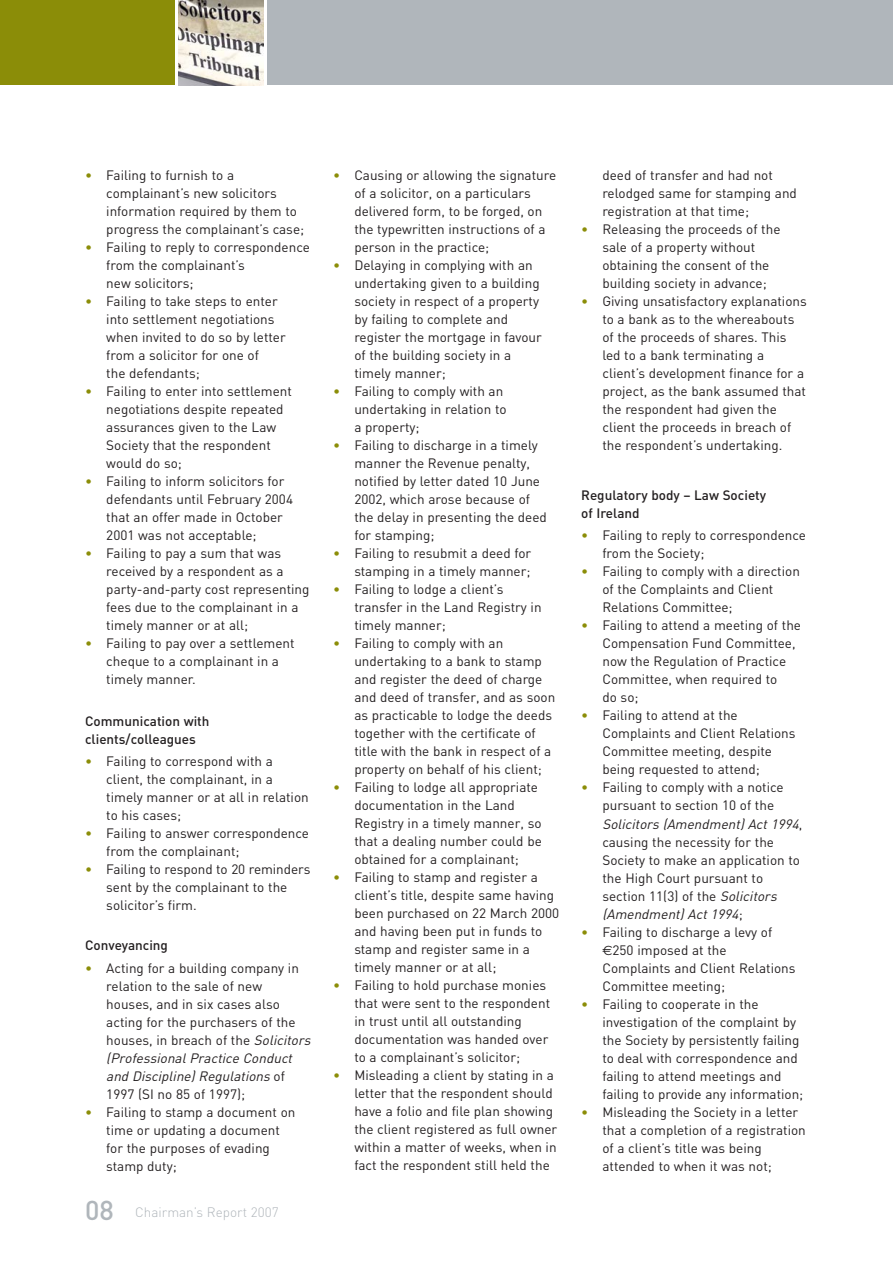
<style>
.page{position:relative;width:893px;height:1263px;background:#fff}
.page>*{position:absolute;margin:0;border:0;box-sizing:border-box;transform-origin:0 0}
.t1{font:13.5px/18px "DIN";color:#231f20}
.t2{font:500 13.5px/18px "DIN";color:#231f20}
.t3{font:300 13.5px "DIN";color:#b0b6bb}
.s1{color:#8b8d08}
.s2{font-style:italic}
.s3{font-weight:500;font-size:27px}
.s4{font-family:"Euro Sans"}
</style>
<div class="page">
<div style="left:0;top:0;width:174px;height:85px;background:#8b8d08"></div>
<img style="left:179px;top:0;width:85px;height:85px">
<div style="left:268px;top:0;width:625px;height:85px;background:#b0b6bb"></div>
<p class="t1" style="left:106px;top:168px;width:199px;text-indent:-21px"><span class="s1">•</span> Failing to furnish to a complainant’s new solicitors information required by them to progress the complainant’s case;</p>
<p class="t1" style="left:106px;top:240px;width:205px;text-indent:-21px"><span class="s1">•</span> Failing to reply to correspondence from the complainant’s<br>new solicitors;</p>
<p class="t1" style="left:106px;top:294px;width:181px;text-indent:-21px"><span class="s1">•</span> Failing to take steps to enter into settlement negotiations when invited to do so by letter from a solicitor for one of<br>the defendants;</p>
<p class="t1" style="left:106px;top:384px;width:187px;text-indent:-21px"><span class="s1">•</span> Failing to enter into settlement negotiations despite repeated assurances given to the Law<br>Society that the respondent would do so;</p>
<p class="t1" style="left:106px;top:474px;width:188px;text-indent:-21px"><span class="s1">•</span> Failing to inform solicitors for defendants until February 2004 that an offer made in October<br>2001 was not acceptable;</p>
<p class="t1" style="left:106px;top:546px;width:205px;text-indent:-21px"><span class="s1">•</span> Failing to pay a sum that was received by a respondent as a party-and-party cost representing fees due to the complainant in a timely manner or at all;</p>
<p class="t1" style="left:106px;top:636px;width:190px;text-indent:-21px"><span class="s1">•</span> Failing to pay over a settlement cheque to a complainant in a timely manner.</p>
<p class="t2" style="left:85px;top:713px;width:126px">Communication with clients/colleagues</p>
<p class="t1" style="left:106px;top:754px;width:204px;text-indent:-21px"><span class="s1">•</span> Failing to correspond with a client, the complainant, in a timely manner or at all in relation to his cases;</p>
<p class="t1" style="left:106px;top:826px;width:204px;text-indent:-21px"><span class="s1">•</span> Failing to answer correspondence from the complainant;</p>
<p class="t1" style="left:106px;top:862px;width:206px;text-indent:-21px"><span class="s1">•</span> Failing to respond to 20 reminders sent by the complainant to the solicitor’s firm.</p>
<p class="t2" style="left:85px;top:938px;width:84px">Conveyancing</p>
<p class="t1" style="left:106px;top:960px;width:208px;text-indent:-21px"><span class="s1">•</span> Acting for a building company in relation to the sale of new<br>houses, and in six cases also acting for the purchasers of the houses, in breach of the <span class="s2">Solicitors (Professional Practice Conduct and Discipline) Regulations</span> o f<br>1997 (SI no 85 of 1997);</p>
<p class="t1" style="left:106px;top:1104px;width:191px;text-indent:-21px"><span class="s1">•</span> Failing to stamp a document on time or updating a document for the purposes of evading stamp duty;</p>
<p class="t3" style="left:85px;top:1207px;width:195px"><span class="s3">08</span> Chairman’s Report 2007</p>
<p class="t1" style="left:354px;top:168px;width:203px;text-indent:-21px"><span class="s1">•</span> Causing or allowing the signature of a solicitor, on a particulars delivered form, to be forged, on the typewritten instructions of a person in the practice;</p>
<p class="t1" style="left:354px;top:258px;width:189px;text-indent:-21px"><span class="s1">•</span> Delaying in complying with an undertaking given to a building society in respect of a property by failing to complete and register the mortgage in favour of the building society in a timely manner;</p>
<p class="t1" style="left:354px;top:384px;width:154px;text-indent:-21px"><span class="s1">•</span> Failing to comply with an undertaking in relation to a property;</p>
<p class="t1" style="left:354px;top:438px;width:194px;text-indent:-21px"><span class="s1">•</span> Failing to discharge in a timely manner the Revenue penalty, notified by letter dated 10 June<br>2002, which arose because of the delay in presenting the deed for stamping;</p>
<p class="t1" style="left:333px;top:546px;width:200px;text-align:right"><span class="s1">•</span> Failing to resubmit a deed for stamping in a timely manner;</p>
<p class="t1" style="left:354px;top:582px;width:189px;text-indent:-21px"><span class="s1">•</span> Failing to lodge a client’s transfer in the Land Registry in timely manner;</p>
<p class="t1" style="left:354px;top:636px;width:202px;text-indent:-21px"><span class="s1">•</span> Failing to comply with an undertaking to a bank to stamp and register the deed of charge and deed of transfer, and as soon as practicable to lodge the deeds together with the certificate of title with the bank in respect of a property on behalf of his client;</p>
<p class="t1" style="left:354px;top:780px;width:189px;text-indent:-21px"><span class="s1">•</span> Failing to lodge all appropriate documentation in the Land<br>Registry in a timely manner, so that a dealing number could be obtained for a complainant;</p>
<p class="t1" style="left:354px;top:870px;width:206px;text-indent:-21px"><span class="s1">•</span> Failing to stamp and register a client’s title, despite same having been purchased on 22 March 2000 and having been put in funds to stamp and register same in a timely manner or at all;</p>
<p class="t1" style="left:354px;top:978px;width:197px;text-indent:-21px"><span class="s1">•</span> Failing to hold purchase monies that were sent to the respondent in trust until all outstanding documentation was handed over to a complainant’s solicitor;</p>
<p class="t1" style="left:354px;top:1068px;width:204px;text-indent:-21px"><span class="s1">•</span> Misleading a client by stating in a letter that the respondent should have a folio and file plan showing the client registered as full owner within a matter of weeks, when in fact the respondent still held the</p>
<p class="t1" style="left:602px;top:168px;width:196px">deed of transfer and had not relodged same for stamping and registration at that time;</p>
<p class="t1" style="left:602px;top:222px;width:180px;text-indent:-21px"><span class="s1">•</span> Releasing the proceeds of the sale of a property without obtaining the consent of the building society in advance;</p>
<p class="t1" style="left:602px;top:294px;width:206px;text-indent:-21px"><span class="s1">•</span> Giving unsatisfactory explanations to a bank as to the whereabouts of the proceeds of shares. This led to a bank terminating a client’s development finance for a project, as the bank assumed that the respondent had given the client the proceeds in breach of the respondent’s undertaking.</p>
<p class="t2" style="left:581px;top:488px;width:187px">Regulatory body – Law Society of Ireland</p>
<p class="t1" style="left:602px;top:528px;width:205px;text-indent:-21px"><span class="s1">•</span> Failing to reply to correspondence from the Society;</p>
<p class="t1" style="left:602px;top:564px;width:199px;text-indent:-21px"><span class="s1">•</span> Failing to comply with a direction of the Complaints and Client<br>Relations Committee;</p>
<p class="t1" style="left:602px;top:618px;width:200px;text-indent:-21px"><span class="s1">•</span> Failing to attend a meeting of the<br>Compensation Fund Committee, now the Regulation of Practice<br>Committee, when required to<br>do so;</p>
<p class="t1" style="left:602px;top:708px;width:195px;text-indent:-21px"><span class="s1">•</span> Failing to attend at the<br>Complaints and Client Relations<br>Committee meeting, despite being requested to attend;</p>
<p class="t1" style="left:602px;top:780px;width:202px;text-indent:-21px"><span class="s1">•</span> Failing to comply with a notice pursuant to section 10 of the<br><span class="s2">Solicitors (Amendment) Act 1994</span>, causing the necessity for the<br>Society to make an application to the High Court pursuant to section 11(3) of the <span class="s2">Solicitors (Amendment) Act 1994</span>;</p>
<p class="t1" style="left:602px;top:924px;width:195px;text-indent:-21px"><span class="s1">•</span> Failing to discharge a levy of <span class="s4">€</span>250 imposed at the<br>Complaints and Client Relations<br>Committee meeting;</p>
<p class="t1" style="left:602px;top:996px;width:202px;text-indent:-21px"><span class="s1">•</span> Failing to cooperate in the investigation of the complaint by the Society by persistently failing to deal with correspondence and failing to attend meetings and failing to provide any information;</p>
<p class="t1" style="left:602px;top:1104px;width:205px;text-indent:-21px"><span class="s1">•</span> Misleading the Society in a letter that a completion of a registration of a client’s title was being attended to when it was not;</p>
</div>
